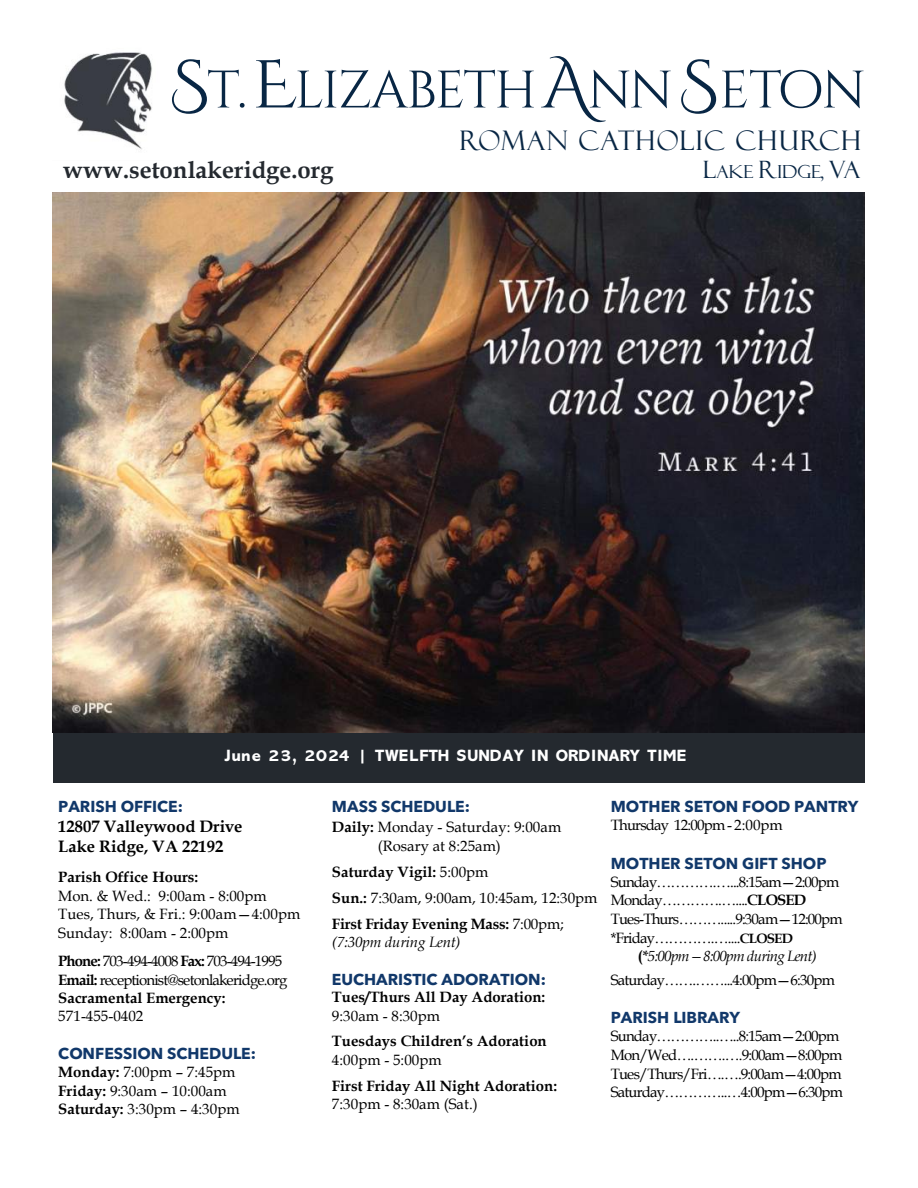
<style>
.page{position:relative;width:918px;height:1188px;background:#fff}
.page>*{position:absolute;margin:0;border:0;box-sizing:border-box;transform-origin:0 0}
.t1{font:52.65px "Cinzel Decorative";letter-spacing:-.03em;color:#082644}
.t2{font:27px "Felix Titling";letter-spacing:.045em;color:#082644}
.t3{font:700 24px "Book Antiqua";color:#24292f}
.t4{font:18px "Felix Titling";color:#082644}
.t5{font:800 16.5px "Abadi MT Pro";letter-spacing:.065em;color:#fff}
.t6{font:700 16.5px/19.8px "Book Antiqua";color:#000}
.t7{font:700 15.9px "Avenir Next LT Pro";color:#11386a}
.t8{font:15px "Book Antiqua";letter-spacing:-.04em;color:#000}
.t9{font:15px "Book Antiqua";letter-spacing:.005em;color:#000}
.t10{font:700 15px/18.1px "Book Antiqua";color:#000}
.t11{font:15px/18.6px "Book Antiqua";color:#000}
.t12{font:italic 15px/18.6px "Book Antiqua";letter-spacing:-.05em;color:#000}
.s1{font-size:67.5px}
.s2{font-size:24px}
.s3{font-weight:700}
.s4{font-weight:400}
.s5{font-weight:400;font-style:italic}
.s6{font-style:normal}
.s7{font-weight:700;font-style:normal;font-size:13.5px}
.s8{font-weight:700;font-style:normal}
</style>
<div class="page">
<img style="left:64px;top:52px;width:88px;height:98px">
<svg style="left:172px;top:59px;width:35px;height:55px"></svg>
<svg style="left:256px;top:59px;width:40px;height:48px"></svg>
<svg style="left:681px;top:59px;width:35px;height:55px"></svg>
<div style="left:53px;top:733px;width:812px;height:50px;background:#24292f"></div>
<img style="left:53px;top:193px;width:812px;height:540px">
<p class="t1" style="left:207px;top:56px;width:660px">t. lizabeth<span class="s1">A</span>nn eton</p>
<p class="t2" style="left:459px;top:125px;width:403px">ROMAN CATHOLIC CHURCH</p>
<p class="t3" style="left:63px;top:156px;width:272px">www.setonlakeridge.org</p>
<p class="t4" style="left:703px;top:161px;width:158px"><span class="s2">L</span>AKE <span class="s2">R</span>IDGE, <span class="s2">VA</span></p>
<p class="t5" style="left:224px;top:746px;width:463px">June 23, 2024 | TWELFTH SUNDAY IN ORDINARY TIME</p>
<p class="t7" style="left:58px;top:797px;width:126px">PARISH OFFICE:</p>
<p class="t6" style="left:58px;top:816px;width:186px">12807 Valleywood Drive<br>Lake Ridge, VA 22192</p>
<p class="t11" style="left:58px;top:868px;width:243px"><span class="s3">Parish Office Hours:<br></span>Mon. &amp; Wed.: 9:00am - 8:00pm<br>Tues, Thurs, &amp; Fri.: 9:00am—4:00pm<br>Sunday: 8:00am - 2:00pm</p>
<p class="t8" style="left:58px;top:952px;width:226px"><span class="s3">Phone:</span> 703-494-4008 <span class="s3">Fax:</span> 703-494-1995</p>
<p class="t8" style="left:58px;top:971px;width:231px"><span class="s3">Email:</span> receptionist@setonlakeridge.org</p>
<p class="t10" style="left:58px;top:989px;width:169px">Sacramental Emergency:</p>
<p class="t9" style="left:58px;top:1008px;width:87px">571-455-0402</p>
<p class="t7" style="left:58px;top:1044px;width:199px">CONFESSION SCHEDULE:</p>
<p class="t9" style="left:58px;top:1063px;width:179px"><span class="s3">Monday:</span> 7:00pm – 7:45pm</p>
<p class="t9" style="left:58px;top:1082px;width:170px"><span class="s3">Friday:</span> 9:30am – 10:00am</p>
<p class="t9" style="left:58px;top:1100px;width:183px"><span class="s3">Saturday:</span> 3:30pm – 4:30pm</p>
<p class="t7" style="left:332px;top:797px;width:140px">MASS SCHEDULE:</p>
<p class="t9" style="left:332px;top:818px;width:231px"><span class="s3">Daily:</span> Monday - Saturday: 9:00am</p>
<p class="t11" style="left:378px;top:837px;width:125px">(Rosary at 8:25am)</p>
<p class="t10" style="left:332px;top:863px;width:158px">Saturday Vigil: <span class="s4">5:00pm</span></p>
<p class="t9" style="left:332px;top:889px;width:267px"><span class="s3">Sun.:</span> 7:30am, 9:00am, 10:45am, 12:30pm</p>
<p class="t10" style="left:332px;top:915px;width:233px">First Friday Evening Mass: <span class="s4">7:00pm; </span><span class="s5">(7:30pm during Lent)</span></p>
<p class="t7" style="left:332px;top:969px;width:216px">EUCHARISTIC ADORATION:</p>
<p class="t10" style="left:332px;top:988px;width:215px">Tues/Thurs All Day Adoration:</p>
<p class="t9" style="left:332px;top:1007px;width:109px">9:30am - 8:30pm</p>
<p class="t10" style="left:332px;top:1032px;width:216px">Tuesdays Children’s Adoration</p>
<p class="t9" style="left:332px;top:1051px;width:111px">4:00pm - 5:00pm</p>
<p class="t10" style="left:332px;top:1077px;width:227px">First Friday All Night Adoration:</p>
<p class="t9" style="left:332px;top:1095px;width:147px">7:30pm - 8:30am (Sat.)</p>
<p class="t7" style="left:611px;top:797px;width:249px">MOTHER SETON FOOD PANTRY</p>
<p class="t8" style="left:611px;top:816px;width:173px">Thursday 12:00pm - 2:00pm</p>
<p class="t7" style="left:611px;top:853px;width:217px">MOTHER SETON GIFT SHOP</p>
<p class="t8" style="left:611px;top:873px;width:230px">Sunday………….…...8:15am—2:00pm</p>
<p class="t8" style="left:611px;top:892px;width:197px">Monday………….…....<span class="s3">CLOSED</span></p>
<p class="t8" style="left:611px;top:910px;width:233px">Tues-Thurs……….....9:30am—12:00pm</p>
<p class="t12" style="left:638px;top:929px;width:180px;text-indent:-27px"><span class="s6">*Friday………….…....</span><span class="s7">CLOSED </span><span class="s8">(</span><span class="s3">*</span>5:00pm—8:00pm during Lent)</p>
<p class="t8" style="left:611px;top:971px;width:226px">Saturday…….……...4:00pm—6:30pm</p>
<p class="t7" style="left:611px;top:1008px;width:131px">PARISH LIBRARY</p>
<p class="t8" style="left:611px;top:1028px;width:230px">Sunday…………..…..8:15am—2:00pm</p>
<p class="t8" style="left:611px;top:1046px;width:233px">Mon/Wed….…….….9:00am—8:00pm</p>
<p class="t8" style="left:611px;top:1065px;width:232px">Tues/Thurs/Fri….….9:00am—4:00pm</p>
<p class="t8" style="left:611px;top:1083px;width:234px">Saturday…………..…4:00pm—6:30pm</p>
</div>
